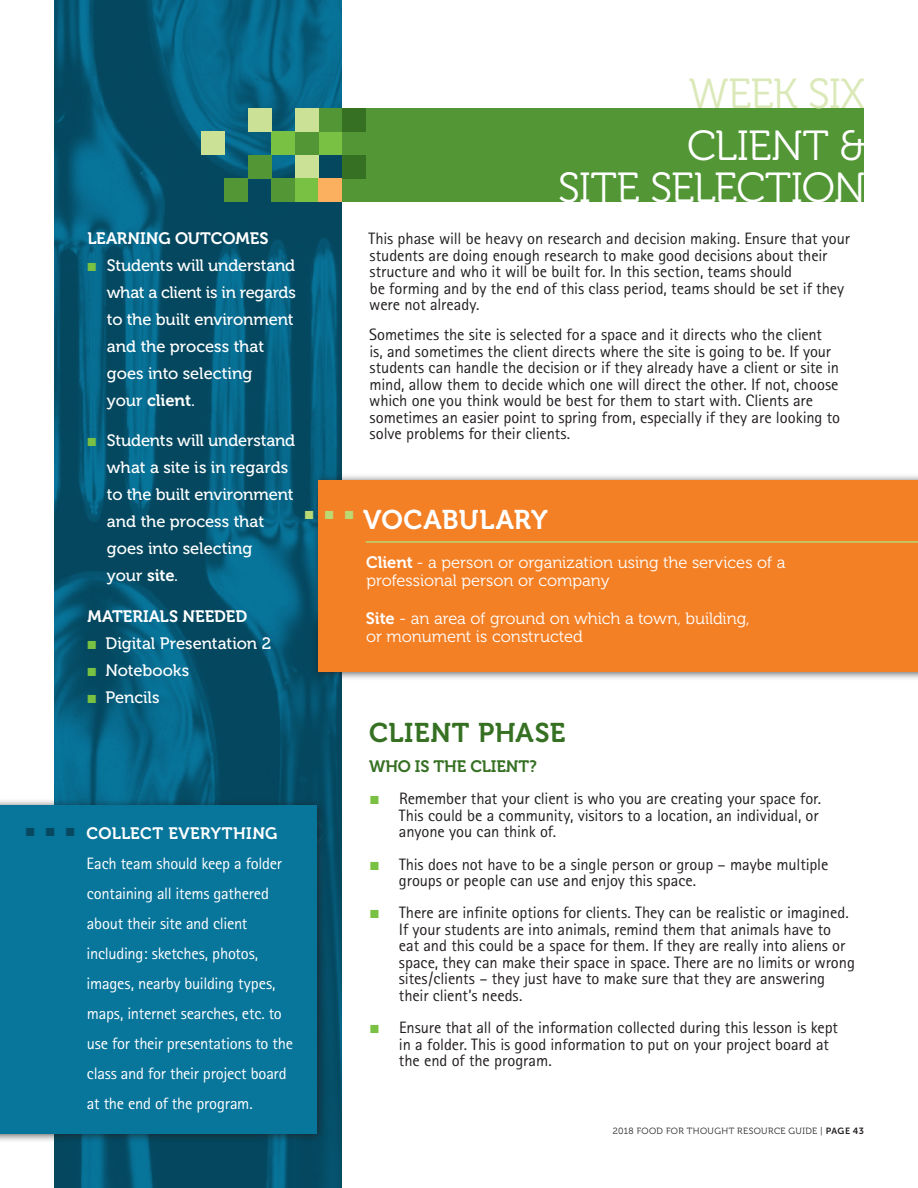
<style>
.page{position:relative;width:918px;height:1188px;background:#fff}
.page>*{position:absolute;margin:0;border:0;box-sizing:border-box;transform-origin:0 0}
.Main_Headline{font:42px/42px "Museo 300";letter-spacing:-.025em;color:#fff;text-align:right}
.Main_Headline-2{font:42px "Museo 300";letter-spacing:-.025em;color:#dbe9b8}
.t1{font:27px "Museo 700";letter-spacing:.02em;color:#367023}
.t2{font:27px "Museo 700";letter-spacing:.01em;color:#fff}
.t3{font:16.5px/16.5px "Rotis Sans Serif";letter-spacing:-.005em;color:#231f20}
.t4{font:16.5px/27px "Museo 500";letter-spacing:-.005em;color:#fff}
.t5{font:16.5px/30px "Rotis Sans Serif";letter-spacing:-.015em;color:#fff}
.Main_Headline-3{font:16.5px/18px "Museo 300";letter-spacing:-.005em;color:#fff}
.t6{font:16.5px "Museo 700";color:#fff}
.t7{font:16.5px "Museo 700";letter-spacing:-.005em;color:#367023}
.Paragraph_Style_1{font:11.7px "Zapf Dingbats";color:#bad874}
.Paragraph_Style_1-2{font:11.7px "Zapf Dingbats";color:#07475f}
.t8{font:9px "Museo 300";letter-spacing:.04em;color:#231f20}
.s1{color:#79c142}
.s2{font-family:"Museo 700"}
.s3{font-family:"Museo Sans 700"}
</style>
<div class="page">
<svg style="left:54px;top:0;width:288px;height:1188px;background:#055774"></svg>
<div style="left:319px;top:132px;width:23px;height:23px;background:#79c142"></div>
<div style="left:342px;top:108px;width:522px;height:94px;background:#529635"></div>
<div style="left:342px;top:108px;width:24px;height:23px;background:#367023"></div>
<div style="left:295px;top:155px;width:24px;height:23px;background:#cbe196"></div>
<div style="left:272px;top:178px;width:23px;height:24px;background:#529635"></div>
<div style="left:319px;top:108px;width:23px;height:24px;background:#529635"></div>
<div style="left:295px;top:132px;width:24px;height:23px;background:#529635"></div>
<div style="left:295px;top:178px;width:24px;height:24px;background:#79c142"></div>
<div style="left:295px;top:108px;width:24px;height:24px;background:#cbe196"></div>
<div style="left:272px;top:132px;width:23px;height:23px;background:#79c142"></div>
<div style="left:248px;top:155px;width:24px;height:23px;background:#529635"></div>
<div style="left:342px;top:155px;width:24px;height:24px;background:#367023"></div>
<div style="left:225px;top:179px;width:23px;height:23px;background:#529635"></div>
<div style="left:248px;top:108px;width:24px;height:24px;background:#cbe196"></div>
<div style="left:201px;top:131px;width:24px;height:24px;background:#cbe196"></div>
<div style="left:319px;top:179px;width:23px;height:23px;background:#fab05f"></div>
<div style="left:311px;top:473px;width:607px;height:208px;background:#231f20;opacity:.75"></div>
<div style="left:318px;top:481px;width:600px;height:191px;background:#f48026"></div>
<hr style="left:366px;top:541px;width:552px;height:2px;background:#bad874">
<div style="left:0;top:798px;width:326px;height:345px;background:#231f20;opacity:.75"></div>
<div style="left:0;top:805px;width:316px;height:328px;background:#08759b"></div>
<p class="Paragraph_Style_1-2" style="left:26px;top:826px;width:50px">■ ■ ■</p>
<p class="Main_Headline-2" style="left:689px;top:71px;width:178px">WEEK SIX</p>
<p class="Main_Headline" style="left:558px;top:126px;width:309px">CLIENT &amp;<br>SITE SELECTION</p>
<p class="t6" style="left:87px;top:229px;width:183px">LEARNING OUTCOMES</p>
<p class="t4" style="left:107px;top:252px;width:191px;text-indent:-20px"><span class="s1">■</span> Students will understand what a client is in regards to the built environment and the process that goes into selecting<br>your <span class="s2">client</span>.</p>
<p class="t4" style="left:107px;top:428px;width:190px;text-indent:-20px"><span class="s1">■</span> Students will understand what a site is in regards to the built environment and the process that goes into selecting<br>your <span class="s2">site</span>.</p>
<p class="t6" style="left:87px;top:607px;width:161px">MATERIALS NEEDED</p>
<p class="t4" style="left:87px;top:630px;width:185px"><span class="s1">■</span> Digital Presentation 2</p>
<p class="t4" style="left:87px;top:657px;width:103px"><span class="s1">■</span> Notebooks</p>
<p class="t4" style="left:87px;top:684px;width:74px"><span class="s1">■</span> Pencils</p>
<p class="t5" style="left:87px;top:818px;width:208px"><span class="s2">COLLECT EVERYTHING<br></span>Each team should keep a folder containing all items gathered about their site and client including: sketches, photos, images, nearby building types, maps, internet searches, etc. to use for their presentations to the class and for their project board at the end of the program.</p>
<p class="t3" style="left:369px;top:230px;width:483px">This phase will be heavy on research and decision making. Ensure that your students are doing enough research to make good decisions about their structure and who it will be built for. In this section, teams should<br>be forming and by the end of this class period, teams should be set if they were not already.</p>
<p class="t3" style="left:369px;top:326px;width:473px">Sometimes the site is selected for a space and it directs who the client<br>is, and sometimes the client directs where the site is going to be. If your students can handle the decision or if they already have a client or site in mind, allow them to decide which one will direct the other. If not, choose which one you think would be best for them to start with. Clients are sometimes an easier point to spring from, especially if they are looking to solve problems for their clients.</p>
<p class="Paragraph_Style_1" style="left:305px;top:509px;width:50px">■ ■ ■</p>
<p class="t2" style="left:363px;top:505px;width:186px">VOCABULARY</p>
<p class="Main_Headline-3" style="left:366px;top:553px;width:421px"><span class="s2">Client</span> - a person or organization using the services of a professional person or company</p>
<p class="Main_Headline-3" style="left:366px;top:610px;width:385px"><span class="s2">Site</span> - an area of ground on which a town, building, or monument is constructed</p>
<p class="t1" style="left:369px;top:718px;width:198px">CLIENT PHASE</p>
<p class="t7" style="left:369px;top:757px;width:170px">WHO IS THE CLIENT?</p>
<p class="t3" style="left:399px;top:791px;width:424px;text-indent:-29px"><span class="s1">■</span> Remember that your client is who you are creating your space for.<br>This could be a community, visitors to a location, an individual, or anyone you can think of.</p>
<p class="t3" style="left:399px;top:856px;width:431px;text-indent:-29px"><span class="s1">■</span> This does not have to be a single person or group – maybe multiple groups or people can use and enjoy this space.</p>
<p class="t3" style="left:399px;top:905px;width:457px;text-indent:-29px"><span class="s1">■</span> There are infinite options for clients. They can be realistic or imagined.<br>If your students are into animals, remind them that animals have to eat and this could be a space for them. If they are really into aliens or space, they can make their space in space. There are no limits or wrong sites/clients – they just have to make sure that they are answering their client’s needs.</p>
<p class="t3" style="left:399px;top:1019px;width:441px;text-indent:-29px"><span class="s1">■</span> Ensure that all of the information collected during this lesson is kept in a folder. This is good information to put on your project board at the end of the program.</p>
<p class="t8" style="left:613px;top:1126px;width:253px">2018 FOOD FOR THOUGHT RESOURCE GUIDE | <span class="s3">PAGE 43</span></p>
</div>
